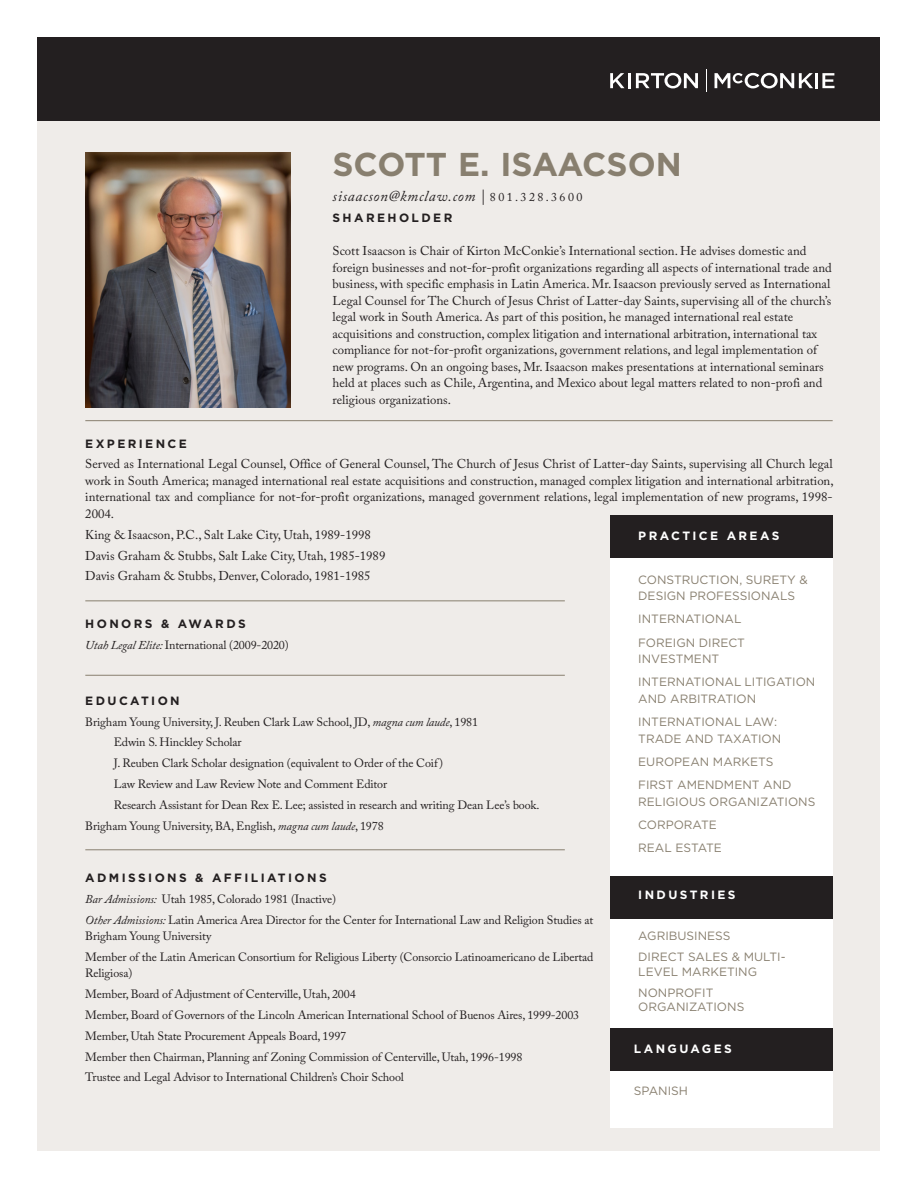
<style>
.page{position:relative;width:918px;height:1188px;background:#fff}
.page>*{position:absolute;margin:0;border:0;box-sizing:border-box;transform-origin:0 0}
.t1{font:700 33px "Gotham";color:#887f6f}
.t2{font:italic 15px "Adobe Caslon Pro";letter-spacing:.05em;color:#231f20}
.t3{font:12.75px/16.5px "Adobe Caslon Pro";color:#231f20}
.t4{font:12px/16.5px "Adobe Caslon Pro";letter-spacing:-.01em;color:#231f20}
.t5{font:12px/16.5px "Gotham";color:#887f6f}
.t6{font:700 12px "Gotham";letter-spacing:.2em;color:#231f20}
.t7{font:700 12px "Gotham";letter-spacing:.2em;color:#fff}
.s1{font-style:normal;font-size:12px}
.s2{font-style:italic}
</style>
<div class="page">
<div style="left:38px;top:110px;width:842px;height:1040px;background:#efece9"></div>
<div style="left:38px;top:38px;width:842px;height:83px;background:#231f20"></div>
<svg style="left:610px;top:73px;width:15px;height:15px"></svg>
<svg style="left:636px;top:73px;width:62px;height:15px"></svg>
<hr style="left:815px;top:73px;width:3px;height:15px;background:#fff">
<svg style="left:822px;top:73px;width:13px;height:15px"></svg>
<hr style="left:628px;top:73px;width:3px;height:15px;background:#fff">
<svg style="left:715px;top:73px;width:98px;height:15px"></svg>
<svg style="left:706px;top:69px;width:1px;height:23px"></svg>
<img style="left:85px;top:153px;width:206px;height:254px">
<div style="left:610px;top:518px;width:223px;height:610px;background:#fff"></div>
<div style="left:610px;top:515px;width:223px;height:43px;background:#231f20"></div>
<div style="left:610px;top:1028px;width:223px;height:43px;background:#231f20"></div>
<hr style="left:85px;top:420px;width:748px;height:1px;background:#887f6f">
<hr style="left:85px;top:600px;width:480px;height:1px;background:#887f6f">
<hr style="left:85px;top:849px;width:480px;height:1px;background:#887f6f">
<hr style="left:85px;top:675px;width:480px;height:1px;background:#887f6f">
<div style="left:610px;top:876px;width:223px;height:43px;background:#231f20"></div>
<p class="t1" style="left:333px;top:143px;width:351px">SCOTT E. ISAACSON</p>
<p class="t2" style="left:333px;top:188px;width:251px">sisaacson@kmclaw.com | <span class="s1">801.328.3600</span></p>
<p class="t6" style="left:333px;top:210px;width:121px">SHAREHOLDER</p>
<p class="t3" style="left:333px;top:243px;width:501px">Scott Isaacson is Chair of Kirton McConkie’s International section. He advises domestic and foreign businesses and not-for-profit organizations regarding all aspects of international trade and business, with specific emphasis in Latin America. Mr. Isaacson previously served as International Legal Counsel for The Church of Jesus Christ of Latter-day Saints, supervising all of the church’s legal work in South America. As part of this position, he managed international real estate acquisitions and construction, complex litigation and international arbitration, international tax compliance for not-for-profit organizations, government relations, and legal implementation of new programs. On an ongoing bases, Mr. Isaacson makes presentations at international seminars held at places such as Chile, Argentina, and Mexico about legal matters related to non-profi and religious organizations.</p>
<p class="t6" style="left:85px;top:435px;width:103px">EXPERIENCE</p>
<p class="t3" style="left:85px;top:456px;width:750px;text-align:justify">Served as International Legal Counsel, Office of General Counsel, The Church of Jesus Christ of Latter-day Saints, supervising all Church legal work in South America; managed international real estate acquisitions and construction, managed complex litigation and international arbitration, international tax and compliance for not-for-profit organizations, managed government relations, legal implementation of new programs, 1998- 2004.</p>
<p class="t3" style="left:85px;top:526px;width:287px">King &amp; Isaacson, P.C., Salt Lake City, Utah, 1989-1998</p>
<p class="t3" style="left:85px;top:547px;width:302px">Davis Graham &amp; Stubbs, Salt Lake City, Utah, 1985-1989</p>
<p class="t3" style="left:85px;top:568px;width:287px">Davis Graham &amp; Stubbs, Denver, Colorado, 1981-1985</p>
<p class="t7" style="left:638px;top:528px;width:143px">PRACTICE AREAS</p>
<p class="t5" style="left:638px;top:571px;width:171px">CONSTRUCTION, SURETY &amp;<br>DESIGN PROFESSIONALS</p>
<p class="t5" style="left:638px;top:611px;width:105px">INTERNATIONAL</p>
<p class="t5" style="left:638px;top:634px;width:108px">FOREIGN DIRECT<br>INVESTMENT</p>
<p class="t5" style="left:638px;top:674px;width:179px">INTERNATIONAL LITIGATION<br>AND ARBITRATION</p>
<p class="t5" style="left:638px;top:713px;width:145px">INTERNATIONAL LAW:<br>TRADE AND TAXATION</p>
<p class="t5" style="left:638px;top:753px;width:137px">EUROPEAN MARKETS</p>
<p class="t5" style="left:638px;top:776px;width:179px">FIRST AMENDMENT AND<br>RELIGIOUS ORGANIZATIONS</p>
<p class="t5" style="left:638px;top:816px;width:80px">CORPORATE</p>
<p class="t5" style="left:638px;top:839px;width:85px">REAL ESTATE</p>
<p class="t6" style="left:85px;top:616px;width:162px">HONORS &amp; AWARDS</p>
<p class="t4" style="left:85px;top:637px;width:205px"><span class="s2">Utah Legal Elite:</span> International (2009-2020)</p>
<p class="t6" style="left:85px;top:693px;width:96px">EDUCATION</p>
<p class="t4" style="left:85px;top:713px;width:394px">Brigham Young University, J. Reuben Clark Law School, JD, <span class="s2">magna cum laude</span>, 1981</p>
<p class="t4" style="left:114px;top:734px;width:129px">Edwin S. Hinckley Scholar</p>
<p class="t4" style="left:114px;top:755px;width:331px">J. Reuben Clark Scholar designation (equivalent to Order of the Coif)</p>
<p class="t4" style="left:114px;top:776px;width:275px">Law Review and Law Review Note and Comment Editor</p>
<p class="t4" style="left:114px;top:797px;width:427px">Research Assistant for Dean Rex E. Lee; assisted in research and writing Dean Lee’s book.</p>
<p class="t4" style="left:85px;top:817px;width:300px">Brigham Young University, BA, English, <span class="s2">magna cum laude</span>, 1978</p>
<p class="t6" style="left:85px;top:870px;width:243px">ADMISSIONS &amp; AFFILIATIONS</p>
<p class="t4" style="left:85px;top:890px;width:252px"><span class="s2">Bar Admissions:</span> Utah 1985, Colorado 1981 (Inactive)</p>
<p class="t4" style="left:85px;top:911px;width:509px"><span class="s2">Other Admissions:</span> Latin America Area Director for the Center for International Law and Religion Studies at<br>Brigham Young University</p>
<p class="t4" style="left:85px;top:948px;width:510px">Member of the Latin American Consortium for Religious Liberty (Consorcio Latinoamericano de Libertad<br>Religiosa)</p>
<p class="t4" style="left:85px;top:986px;width:272px">Member, Board of Adjustment of Centerville, Utah, 2004</p>
<p class="t4" style="left:85px;top:1007px;width:495px">Member, Board of Governors of the Lincoln American International School of Buenos Aires, 1999-2003</p>
<p class="t4" style="left:85px;top:1027px;width:262px">Member, Utah State Procurement Appeals Board, 1997</p>
<p class="t4" style="left:85px;top:1048px;width:439px">Member then Chairman, Planning anf Zoning Commission of Centerville, Utah, 1996-1998</p>
<p class="t4" style="left:85px;top:1069px;width:320px">Trustee and Legal Advisor to International Children’s Choir School</p>
<p class="t7" style="left:638px;top:886px;width:99px">INDUSTRIES</p>
<p class="t5" style="left:638px;top:927px;width:94px">AGRIBUSINESS</p>
<p class="t5" style="left:638px;top:950px;width:149px;line-height:14.4px">DIRECT SALES &amp; MULTI-<br>LEVEL MARKETING</p>
<p class="t5" style="left:638px;top:985px;width:108px;line-height:14.4px">NONPROFIT<br>ORGANIZATIONS</p>
<p class="t7" style="left:634px;top:1041px;width:99px">LANGUAGES</p>
<p class="t5" style="left:634px;top:1082px;width:56px">SPANISH</p>
</div>
